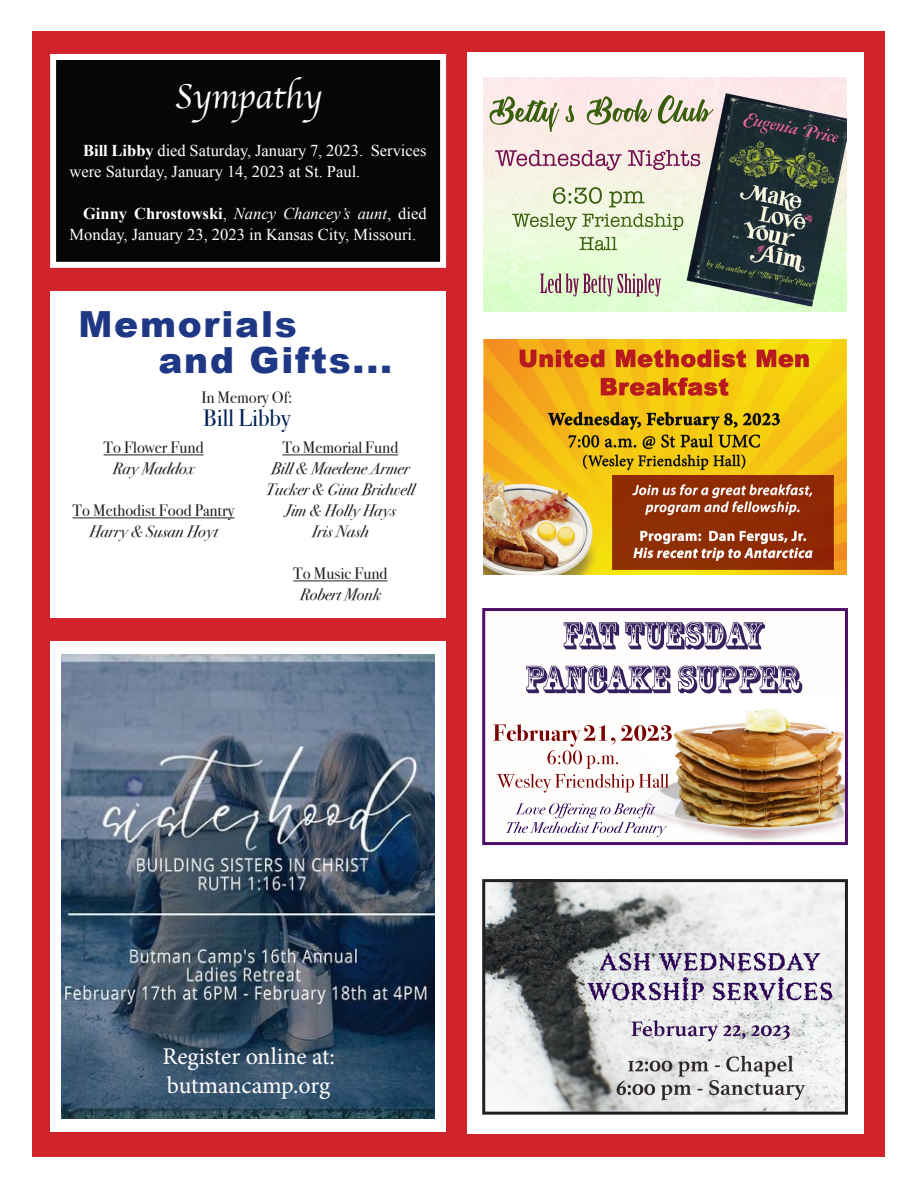
<style>
.page{position:relative;width:918px;height:1188px;background:#fff}
.page>*{position:absolute;margin:0;border:0;box-sizing:border-box;transform-origin:0 0}
.t1{font:900 36px "Arial";letter-spacing:.05em;color:#1f3885}
.t2{font:36px "Apple Chancery";color:#fff;scale:.95 1}
.t3{font:24px "Minion Pro";letter-spacing:-.005em;color:#fff}
.t4{font:24px "Bodoni Svty Two OSITCTT";color:#002253}
.t5{font:16.5px/21px "Times New Roman";color:#fff}
.t6{font:italic 16.5px "Bodoni Svty Two OSITCTT";color:#231f20}
.t7{font:16.5px "Bodoni Svty Two OSITCTT";color:#231f20}
.s1{font-weight:700}
.s2{font-style:italic}
</style>
<div class="page">
<div style="left:33px;top:31px;width:852px;height:1126px;background:#d1232a"></div>
<div style="left:467px;top:52px;width:396px;height:1082px;background:#fff"></div>
<div style="left:50px;top:292px;width:396px;height:326px;background:#fff"></div>
<hr style="left:104px;top:455px;width:100px;height:1px;background:#231f20">
<hr style="left:73px;top:518px;width:162px;height:1px;background:#231f20">
<div style="left:53px;top:57px;width:390px;height:208px;background:#050607"></div>
<div style="left:50px;top:54px;width:396px;height:214px;border:6px solid #fff"></div>
<img style="left:484px;top:340px;width:362px;height:234px">
<img style="left:613px;top:476px;width:220px;height:93px">
<img style="left:484px;top:77px;width:362px;height:235px">
<img style="left:658px;top:95px;width:56px;height:29px">
<img style="left:493px;top:621px;width:351px;height:220px">
<img style="left:486px;top:883px;width:358px;height:228px">
<div style="left:50px;top:642px;width:396px;height:490px;background:#fff"></div>
<div style="left:482px;top:608px;width:366px;height:237px;border:3px solid #4d0f66"></div>
<div style="left:482px;top:879px;width:366px;height:236px;border:3px solid #231f20"></div>
<hr style="left:282px;top:455px;width:116px;height:1px;background:#231f20">
<hr style="left:293px;top:581px;width:94px;height:1px;background:#231f20">
<img style="left:61px;top:654px;width:374px;height:465px">
<p class="t2" style="left:175px;top:68px;width:156px">Sympathy</p>
<p class="t5" style="left:70px;top:140px;width:358px;text-indent:14px"><span class="s1">Bill Libby</span> died Saturday, January 7, 2023. Services were Saturday, January 14, 2023 at St. Paul.</p>
<p class="t5" style="left:70px;top:203px;width:359px;text-indent:14px"><span class="s1">Ginny Chrostowski</span>, <span class="s2">Nancy Chancey’s aunt</span>, died<br>Monday, January 23, 2023 in Kansas City, Missouri.</p>
<p class="t1" style="left:78px;top:298px;width:220px">Memorials</p>
<p class="t1" style="left:158px;top:334px;width:235px">and Gifts...</p>
<p class="t7" style="left:201px;top:388px;width:93px">In Memory Of:</p>
<p class="t4" style="left:203px;top:403px;width:89px">Bill Libby</p>
<p class="t7" style="left:104px;top:438px;width:102px">To Flower Fund</p>
<p class="t6" style="left:113px;top:458px;width:83px">Ray Maddox</p>
<p class="t7" style="left:73px;top:501px;width:163px">To Methodist Food Pantry</p>
<p class="t6" style="left:89px;top:521px;width:130px">Harry &amp; Susan Hoyt</p>
<p class="t7" style="left:282px;top:438px;width:117px">To Memorial Fund</p>
<p class="t6" style="left:271px;top:458px;width:140px">Bill &amp; Maedene Armer</p>
<p class="t6" style="left:266px;top:479px;width:150px">Tucker &amp; Gina Bridwell</p>
<p class="t6" style="left:285px;top:500px;width:113px">Jim &amp; Holly Hays</p>
<p class="t6" style="left:312px;top:521px;width:59px">Iris Nash</p>
<p class="t7" style="left:293px;top:564px;width:96px">To Music Fund</p>
<p class="t6" style="left:300px;top:584px;width:83px">Robert Monk</p>
<p class="t3" style="left:162px;top:1041px;width:174px">Register online at:</p>
<p class="t3" style="left:167px;top:1069px;width:165px">butmancamp.org</p>
</div>
